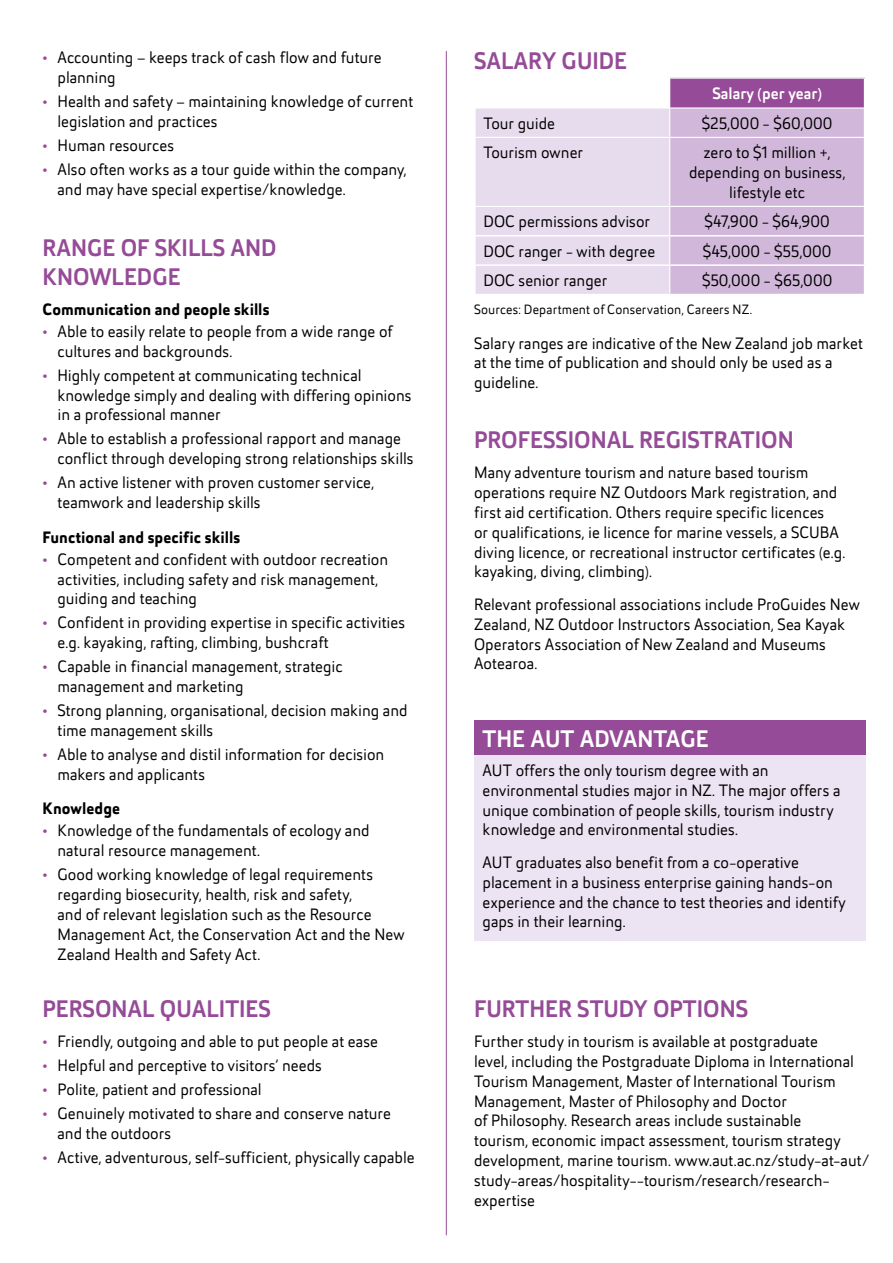
<style>
.page{position:relative;width:893px;height:1263px;background:#fff}
.page>*{position:absolute;margin:0;border:0;box-sizing:border-box;transform-origin:0 0}
.t1{font:500 24px/28.8px "Helia Core";color:#954b97}
.t2{font:500 24px "Helia Core";color:#fff}
.t3{font:16.5px/19.8px "Helia Core";color:#000}
.t4{font:700 16.5px "Helia Core";color:#000}
.t5{font:500 16.5px "Helia Core";color:#fff}
.t6{font:13.5px "Helia Core";letter-spacing:.01em;color:#000}
.s1{color:#954b97}
</style>
<div class="page">
<div style="left:474px;top:720px;width:391px;height:35px;background:#954b97"></div>
<div style="left:474px;top:755px;width:391px;height:185px;background:#ede4f3"></div>
<hr style="left:446px;top:51px;width:1px;height:1184px;background:#954b97">
<svg style="left:475px;top:79px;width:390px;height:215px;background:#dbc7e2"></svg>
<p class="t3" style="left:58px;top:48px;width:326px;text-indent:-15px"><span class="s1">•</span> Accounting – keeps track of cash flow and future planning</p>
<p class="t3" style="left:58px;top:91px;width:357px;text-indent:-15px"><span class="s1">•</span> Health and safety – maintaining knowledge of current legislation and practices</p>
<p class="t3" style="left:43px;top:135px;width:133px"><span class="s1">•</span> Human resources</p>
<p class="t3" style="left:58px;top:159px;width:351px;text-indent:-15px"><span class="s1">•</span> Also often works as a tour guide within the company, and may have special expertise/knowledge.</p>
<h1 class="t1" style="left:43px;top:233px;width:236px">RANGE OF SKILLS AND<br>KNOWLEDGE</h1>
<p class="t4" style="left:43px;top:298px;width:229px">Communication and people skills</p>
<p class="t3" style="left:58px;top:321px;width:336px;text-indent:-15px"><span class="s1">•</span> Able to easily relate to people from a wide range of cultures and backgrounds.</p>
<p class="t3" style="left:58px;top:365px;width:355px;text-indent:-15px"><span class="s1">•</span> Highly competent at communicating technical knowledge simply and dealing with differing opinions in a professional manner</p>
<p class="t3" style="left:58px;top:429px;width:357px;text-indent:-15px"><span class="s1">•</span> Able to establish a professional rapport and manage conflict through developing strong relationships skills</p>
<p class="t3" style="left:58px;top:472px;width:318px;text-indent:-15px"><span class="s1">•</span> An active listener with proven customer service, teamwork and leadership skills</p>
<p class="t4" style="left:43px;top:526px;width:199px">Functional and specific skills</p>
<p class="t3" style="left:58px;top:549px;width:332px;text-indent:-15px"><span class="s1">•</span> Competent and confident with outdoor recreation activities, including safety and risk management, guiding and teaching</p>
<p class="t3" style="left:58px;top:613px;width:349px;text-indent:-15px"><span class="s1">•</span> Confident in providing expertise in specific activities e.g. kayaking, rafting, climbing, bushcraft</p>
<p class="t3" style="left:58px;top:656px;width:287px;text-indent:-15px"><span class="s1">•</span> Capable in financial management, strategic management and marketing</p>
<p class="t3" style="left:58px;top:700px;width:352px;text-indent:-15px"><span class="s1">•</span> Strong planning, organisational, decision making and time management skills</p>
<p class="t3" style="left:58px;top:744px;width:328px;text-indent:-15px"><span class="s1">•</span> Able to analyse and distil information for decision makers and applicants</p>
<p class="t4" style="left:43px;top:797px;width:79px">Knowledge</p>
<p class="t3" style="left:58px;top:821px;width:314px;text-indent:-15px"><span class="s1">•</span> Knowledge of the fundamentals of ecology and natural resource management.</p>
<p class="t3" style="left:58px;top:864px;width:348px;text-indent:-15px"><span class="s1">•</span> Good working knowledge of legal requirements regarding biosecurity, health, risk and safety,<br>and of relevant legislation such as the Resource Management Act, the Conservation Act and the New Zealand Health and Safety Act.</p>
<h1 class="t1" style="left:43px;top:994px;width:230px">PERSONAL QUALITIES</h1>
<p class="t3" style="left:43px;top:1031px;width:337px"><span class="s1">•</span> Friendly, outgoing and able to put people at ease</p>
<p class="t3" style="left:43px;top:1055px;width:281px"><span class="s1">•</span> Helpful and perceptive to visitors’ needs</p>
<p class="t3" style="left:43px;top:1079px;width:221px"><span class="s1">•</span> Polite, patient and professional</p>
<p class="t3" style="left:58px;top:1103px;width:335px;text-indent:-15px"><span class="s1">•</span> Genuinely motivated to share and conserve nature and the outdoors</p>
<p class="t3" style="left:43px;top:1147px;width:374px"><span class="s1">•</span> Active, adventurous, self-sufficient, physically capable</p>
<h1 class="t1" style="left:474px;top:46px;width:155px">SALARY GUIDE</h1>
<p class="t5" style="left:712px;top:82px;width:111px">Salary (per year)</p>
<p class="t3" style="left:483px;top:113px;width:73px">Tour guide</p>
<p class="t3" style="left:702px;top:113px;width:132px">$25,000 - $60,000</p>
<p class="t3" style="left:483px;top:142px;width:101px">Tourism owner</p>
<p class="t3" style="left:689px;top:142px;width:158px;text-align:center">zero to $1 million +, depending on business, lifestyle etc</p>
<p class="t3" style="left:483px;top:211px;width:168px">DOC permissions advisor</p>
<p class="t3" style="left:704px;top:211px;width:127px">$47,900 - $64,900</p>
<p class="t3" style="left:483px;top:241px;width:173px">DOC ranger - with degree</p>
<p class="t3" style="left:703px;top:241px;width:130px">$45,000 - $55,000</p>
<p class="t3" style="left:483px;top:270px;width:125px">DOC senior ranger</p>
<p class="t3" style="left:702px;top:270px;width:132px">$50,000 - $65,000</p>
<p class="t6" style="left:474px;top:301px;width:280px">Sources: Department of Conservation, Careers NZ.</p>
<p class="t3" style="left:474px;top:333px;width:390px">Salary ranges are indicative of the New Zealand job market at the time of publication and should only be used as a guideline.</p>
<h1 class="t1" style="left:474px;top:425px;width:321px">PROFESSIONAL REGISTRATION</h1>
<p class="t3" style="left:474px;top:463px;width:373px">Many adventure tourism and nature based tourism operations require NZ Outdoors Mark registration, and first aid certification. Others require specific licences<br>or qualifications, ie licence for marine vessels, a SCUBA diving licence, or recreational instructor certificates (e.g. kayaking, diving, climbing).</p>
<p class="t3" style="left:474px;top:594px;width:387px">Relevant professional associations include ProGuides New Zealand, NZ Outdoor Instructors Association, Sea Kayak Operators Association of New Zealand and Museums Aotearoa.</p>
<h1 class="t2" style="left:483px;top:722px;width:228px">THE AUT ADVANTAGE</h1>
<p class="t3" style="left:483px;top:760px;width:359px">AUT offers the only tourism degree with an environmental studies major in NZ. The major offers a unique combination of people skills, tourism industry knowledge and environmental studies.</p>
<p class="t3" style="left:483px;top:852px;width:364px">AUT graduates also benefit from a co-operative placement in a business enterprise gaining hands-on experience and the chance to test theories and identify gaps in their learning.</p>
<h1 class="t1" style="left:474px;top:994px;width:275px">FURTHER STUDY OPTIONS</h1>
<p class="t3" style="left:474px;top:1031px;width:397px">Further study in tourism is available at postgraduate<br>level, including the Postgraduate Diploma in International Tourism Management, Master of International Tourism Management, Master of Philosophy and Doctor<br>of Philosophy. Research areas include sustainable<br>tourism, economic impact assessment, tourism strategy development, marine tourism. www.aut.ac.nz/study-at-aut/ study-areas/hospitality--tourism/research/research&shy;expertise</p>
</div>
